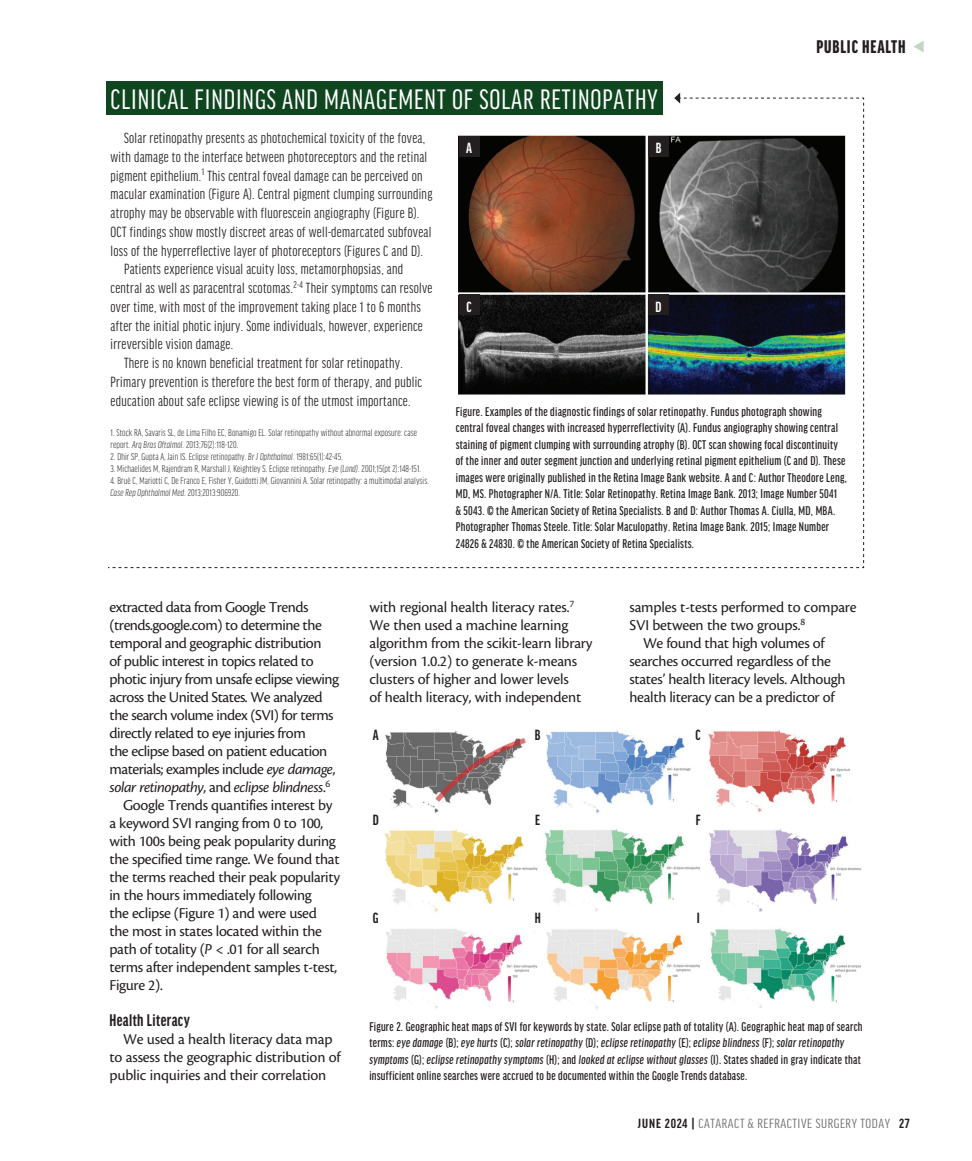
<style>
.page{position:relative;width:972px;height:1161px;background:#fff}
.page>*{position:absolute;margin:0;border:0;box-sizing:border-box;transform-origin:0 0}
.sidebar_h1{font:30px "Good Headline Pro X Cond News";letter-spacing:.03em;color:#fff}
.t1{font:900 extra-condensed 19.5px "Good Headline Pro";letter-spacing:.045em;color:#231f20}
.subhead_2{font:700 extra-condensed 18px "Good Headline Pro";letter-spacing:.02em;color:#231f20}
.body{font:15.75px/18px "Cronos Pro";letter-spacing:-.02em;color:#231f20}
.sidebar_body{font:extra-condensed 15.75px/18.8px "Good Headline Pro";letter-spacing:.02em;color:#231f20}
.t2{font:700 extra-condensed 15.75px "Good Headline Pro";color:#231f20}
.t3{font:700 extra-condensed 15.75px "Good Headline Pro";color:#fff}
.t4{font:extra-condensed 14.1px "Good Headline Pro";letter-spacing:.035em;color:#6c6d70;scale:1.11 1}
.t5{font:500 extra-condensed 13.5px/16.5px "Good Headline Pro";letter-spacing:.02em;color:#231f20}
.footnote{font:300 extra-condensed 10.5px/12px "Good Headline Pro";letter-spacing:.01em;color:#231f20}
.s1{font-style:italic}
.s2{font-weight:700;color:#231f20}
</style>
<div class="page">
<div style="left:107px;top:81px;width:556px;height:34px;background:#0f4620"></div>
<img style="left:458px;top:135px;width:388px;height:260px">
<div style="left:459px;top:136px;width:20px;height:20px;background:#231f20"></div>
<div style="left:649px;top:136px;width:20px;height:20px;background:#231f20"></div>
<div style="left:459px;top:295px;width:20px;height:20px;background:#231f20"></div>
<div style="left:649px;top:295px;width:20px;height:20px;background:#231f20"></div>
<img style="left:384px;top:730px;width:478px;height:279px">
<p class="t1" style="left:816px;top:37px;width:91px">PUBLIC HEALTH</p>
<p class="sidebar_h1" style="left:111px;top:84px;width:549px">CLINICAL FINDINGS AND MANAGEMENT OF SOLAR RETINOPATHY</p>
<p class="sidebar_body" style="left:111px;top:129px;width:323px;text-indent:14px">Solar retinopathy presents as photochemical toxicity of the fovea, with damage to the interface between photoreceptors and the retinal pigment epithelium.<sup>1</sup> This central foveal damage can be perceived on macular examination (Figure A). Central pigment clumping surrounding atrophy may be observable with fluorescein angiography (Figure B).<br>OCT findings show mostly discreet areas of well-demarcated subfoveal loss of the hyperreflective layer of photoreceptors (Figures C and D).</p>
<p class="sidebar_body" style="left:111px;top:260px;width:324px;text-indent:14px">Patients experience visual acuity loss, metamorphopsias, and central as well as paracentral scotomas.<sup>2-4</sup> Their symptoms can resolve over time, with most of the improvement taking place 1 to 6 months after the initial photic injury. Some individuals, however, experience irreversible vision damage.</p>
<p class="sidebar_body" style="left:111px;top:354px;width:313px;text-indent:14px">There is no known beneficial treatment for solar retinopathy.<br>Primary prevention is therefore the best form of therapy, and public education about safe eclipse viewing is of the utmost importance.</p>
<p class="footnote" style="left:111px;top:427px;width:308px">1. Stock RA, Savaris SL, de Lima Filho EC, Bonamigo EL. Solar retinopathy without abnormal exposure: case report. <span class="s1">Arq Bras Oftalmol</span>. 2013;76(2):118-120.</p>
<p class="footnote" style="left:111px;top:451px;width:234px">2. Dhir SP, Gupta A, Jain IS. Eclipse retinopathy. <span class="s1">Br J Ophthalmol</span>. 1981;65(1):42-45.</p>
<p class="footnote" style="left:111px;top:463px;width:312px">3. Michaelides M, Rajendram R, Marshall J, Keightley S. Eclipse retinopathy. <span class="s1">Eye (Lond)</span>. 2001;15(pt 2):148-151.</p>
<p class="footnote" style="left:111px;top:475px;width:320px">4. Bruè C, Mariotti C, De Franco E, Fisher Y, Guidotti JM, Giovannini A. Solar retinopathy: a multimodal analysis.<br><span class="s1">Case Rep Ophthalmol Med</span>. 2013;2013:906920.</p>
<p class="t3" style="left:466px;top:140px;width:7px">A</p>
<p class="t3" style="left:656px;top:140px;width:7px">B</p>
<p class="t3" style="left:467px;top:299px;width:7px">C</p>
<p class="t3" style="left:656px;top:299px;width:7px">D</p>
<p class="t5" style="left:456px;top:403px;width:393px">Figure. Examples of the diagnostic findings of solar retinopathy. Fundus photograph showing central foveal changes with increased hyperreflectivity (A). Fundus angiography showing central staining of pigment clumping with surrounding atrophy (B). OCT scan showing focal discontinuity of the inner and outer segment junction and underlying retinal pigment epithelium (C and D). These images were originally published in the Retina Image Bank website. A and C: Author Theodore Leng, MD, MS. Photographer N/A. Title: Solar Retinopathy. Retina Image Bank. 2013; Image Number 5041<br>&amp; 5043. © the American Society of Retina Specialists. B and D: Author Thomas A. Ciulla, MD, MBA.<br>Photographer Thomas Steele. Title: Solar Maculopathy. Retina Image Bank. 2015; Image Number 24826 &amp; 24830. © the American Society of Retina Specialists.</p>
<p class="body" style="left:110px;top:598px;width:231px">extracted data from Google Trends (trends.google.com) to determine the temporal and geographic distribution<br>of public interest in topics related to photic injury from unsafe eclipse viewing across the United States. We analyzed the search volume index (SVI) for terms directly related to eye injuries from<br>the eclipse based on patient education materials; examples include <span class="s1">eye damage</span>, <span class="s1">solar retinopathy</span>, and <span class="s1">eclipse blindness</span>.<sup>6</sup></p>
<p class="body" style="left:110px;top:796px;width:232px;text-indent:14px">Google Trends quantifies interest by a keyword SVI ranging from 0 to 100, with 100s being peak popularity during the specified time range. We found that the terms reached their peak popularity in the hours immediately following<br>the eclipse (Figure 1) and were used the most in states located within the path of totality (<span class="s1">P</span> &lt; .01 for all search terms after independent samples t-test, Figure 2).</p>
<p class="subhead_2" style="left:110px;top:1011px;width:82px">Health Literacy</p>
<p class="body" style="left:110px;top:1030px;width:233px;text-indent:14px">We used a health literacy data map to assess the geographic distribution of public inquiries and their correlation</p>
<p class="body" style="left:369px;top:598px;width:225px">with regional health literacy rates.<sup>7<br></sup>We then used a machine learning algorithm from the scikit-learn library (version 1.0.2) to generate k-means clusters of higher and lower levels<br>of health literacy, with independent</p>
<p class="body" style="left:630px;top:598px;width:229px">samples t-tests performed to compare<br>SVI between the two groups.<sup>8</sup></p>
<p class="body" style="left:630px;top:634px;width:218px;text-indent:14px">We found that high volumes of searches occurred regardless of the states’ health literacy levels. Although health literacy can be a predictor of</p>
<p class="t2" style="left:373px;top:727px;width:7px">A</p>
<p class="t2" style="left:535px;top:727px;width:7px">B</p>
<p class="t2" style="left:696px;top:727px;width:7px">C</p>
<p class="t2" style="left:373px;top:812px;width:7px">D</p>
<p class="t2" style="left:535px;top:812px;width:6px">E</p>
<p class="t2" style="left:696px;top:812px;width:6px">F</p>
<p class="t2" style="left:373px;top:910px;width:7px">G</p>
<p class="t2" style="left:535px;top:910px;width:8px">H</p>
<p class="t2" style="left:697px;top:910px;width:5px">I</p>
<p class="t5" style="left:369px;top:1018px;width:495px">Figure 2. Geographic heat maps of SVI for keywords by state. Solar eclipse path of totality (A). Geographic heat map of search terms: <span class="s1">eye damage</span> (B); <span class="s1">eye hurts</span> (C); <span class="s1">solar retinopathy</span> (D); <span class="s1">eclipse retinopathy</span> (E); <span class="s1">eclipse blindness</span> (F); <span class="s1">solar retinopathy symptoms</span> (G); <span class="s1">eclipse retinopathy symptoms</span> (H); and <span class="s1">looked at eclipse without glasses</span> (I). States shaded in gray indicate that insufficient online searches were accrued to be documented within the Google Trends database.</p>
<p class="t4" style="left:638px;top:1117px;width:246px"><span class="s2">JUNE 2024 |</span> CATARACT &amp; REFRACTIVE SURGERY TODAY <span class="s2">27</span></p>
</div>
